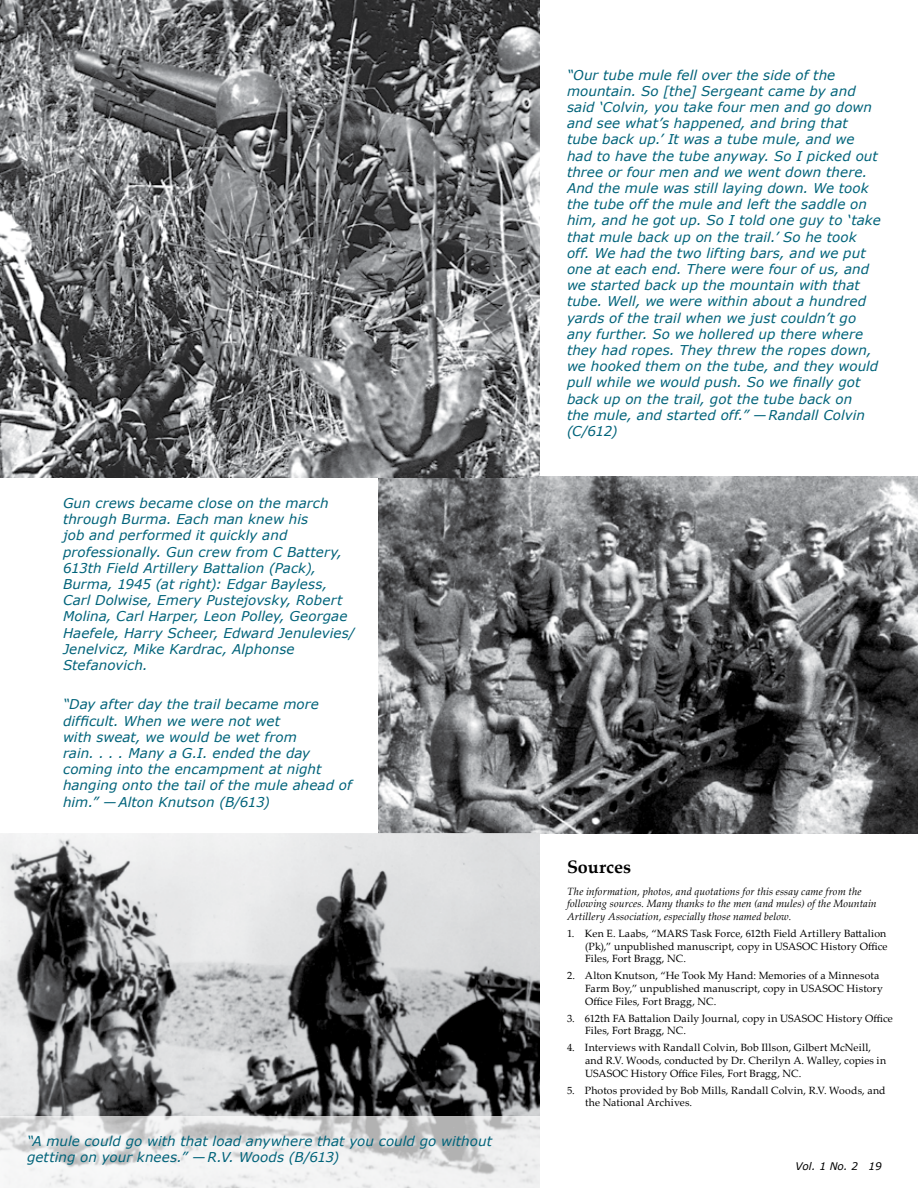
<style>
.page{position:relative;width:918px;height:1188px;background:#fff}
.page>*{position:absolute;margin:0;border:0;box-sizing:border-box;transform-origin:0 0}
.Endnotes_title{font:700 18px "Palatino Linotype";color:#000}
.Captions{font:italic 13.5px/16.2px "Verdana";letter-spacing:.005em;color:#00637a}
.Endnote_Text{font:10.5px/12.6px "Palatino Linotype";letter-spacing:.01em;color:#000}
.Endnote_Text-2{font:italic 10.5px/12.6px "Palatino Linotype";letter-spacing:.01em;color:#000}
.t1{font:italic 10.5px "Verdana";color:#000}
</style>
<div class="page">
<img style="left:378px;top:477px;width:540px;height:356px">
<img style="left:0;top:833px;width:540px;height:283px">
<img style="left:0;top:0;width:540px;height:477px">
<svg style="left:0;top:1116px;width:540px;height:72px;fill:#eff0f0"></svg>
<p class="Captions" style="left:63px;top:495px;width:293px">Gun crews became close on the march through Burma. Each man knew his<br>job and performed it quickly and professionally. Gun crew from C Battery, 613th Field Artillery Battalion (Pack), Burma, 1945 (at right): Edgar Bayless, Carl Dolwise, Emery Pustejovsky, Robert Molina, Carl Harper, Leon Polley, Georgae Haefele, Harry Scheer, Edward Jenulevies/ Jenelvicz, Mike Kardrac, Alphonse Stefanovich.</p>
<p class="Captions" style="left:63px;top:696px;width:290px">“Day after day the trail became more difficult. When we were not wet<br>with sweat, we would be wet from<br>rain. . . . Many a G.I. ended the day coming into the encampment at night hanging onto the tail of the mule ahead of him.” —Alton Knutson (B/613)</p>
<p class="Captions" style="left:27px;top:1132px;width:467px">“A mule could go with that load anywhere that you could go without getting on your knees.” —R.V. Woods (B/613)</p>
<p class="Captions" style="left:567px;top:66px;width:315px">“Our tube mule fell over the side of the mountain. So [the] Sergeant came by and said ‘Colvin, you take four men and go down and see what’s happened, and bring that tube back up.’ It was a tube mule, and we had to have the tube anyway. So I picked out three or four men and we went down there.<br>And the mule was still laying down. We took the tube off the mule and left the saddle on him, and he got up. So I told one guy to ‘take that mule back up on the trail.’ So he took off. We had the two lifting bars, and we put one at each end. There were four of us, and we started back up the mountain with that tube. Well, we were within about a hundred yards of the trail when we just couldn’t go any further. So we hollered up there where they had ropes. They threw the ropes down, we hooked them on the tube, and they would pull while we would push. So we finally got back up on the trail, got the tube back on<br>the mule, and started off.” —Randall Colvin (C/612)</p>
<p class="Endnotes_title" style="left:567px;top:854px;width:66px">Sources</p>
<p class="Endnote_Text-2" style="left:567px;top:885px;width:311px">The information, photos, and quotations for this essay came from the following sources. Many thanks to the men (and mules) of the Mountain<br>Artillery Association, especially those named below.</p>
<p class="Endnote_Text" style="left:585px;top:927px;width:304px;text-indent:-18px">1. Ken E. Laabs, “MARS Task Force, 612th Field Artillery Battalion (Pk),” unpublished manuscript, copy in USASOC History Office<br>Files, Fort Bragg, NC.</p>
<p class="Endnote_Text" style="left:585px;top:969px;width:299px;text-indent:-18px">2. Alton Knutson, “He Took My Hand: Memories of a Minnesota<br>Farm Boy,” unpublished manuscript, copy in USASOC History<br>Office Files, Fort Bragg, NC.</p>
<p class="Endnote_Text" style="left:585px;top:1011px;width:310px;text-indent:-18px">3. 612th FA Battalion Daily Journal, copy in USASOC History Office<br>Files, Fort Bragg, NC.</p>
<p class="Endnote_Text" style="left:585px;top:1041px;width:303px;text-indent:-18px">4. Interviews with Randall Colvin, Bob Illson, Gilbert McNeill, and R.V. Woods, conducted by Dr. Cherilyn A. Walley, copies in<br>USASOC History Office Files, Fort Bragg, NC.</p>
<p class="Endnote_Text" style="left:585px;top:1083px;width:302px;text-indent:-18px">5. Photos provided by Bob Mills, Randall Colvin, R.V. Woods, and the National Archives.</p>
<p class="t1" style="left:795px;top:1160px;width:88px">Vol. 1 No. 2 19</p>
</div>
